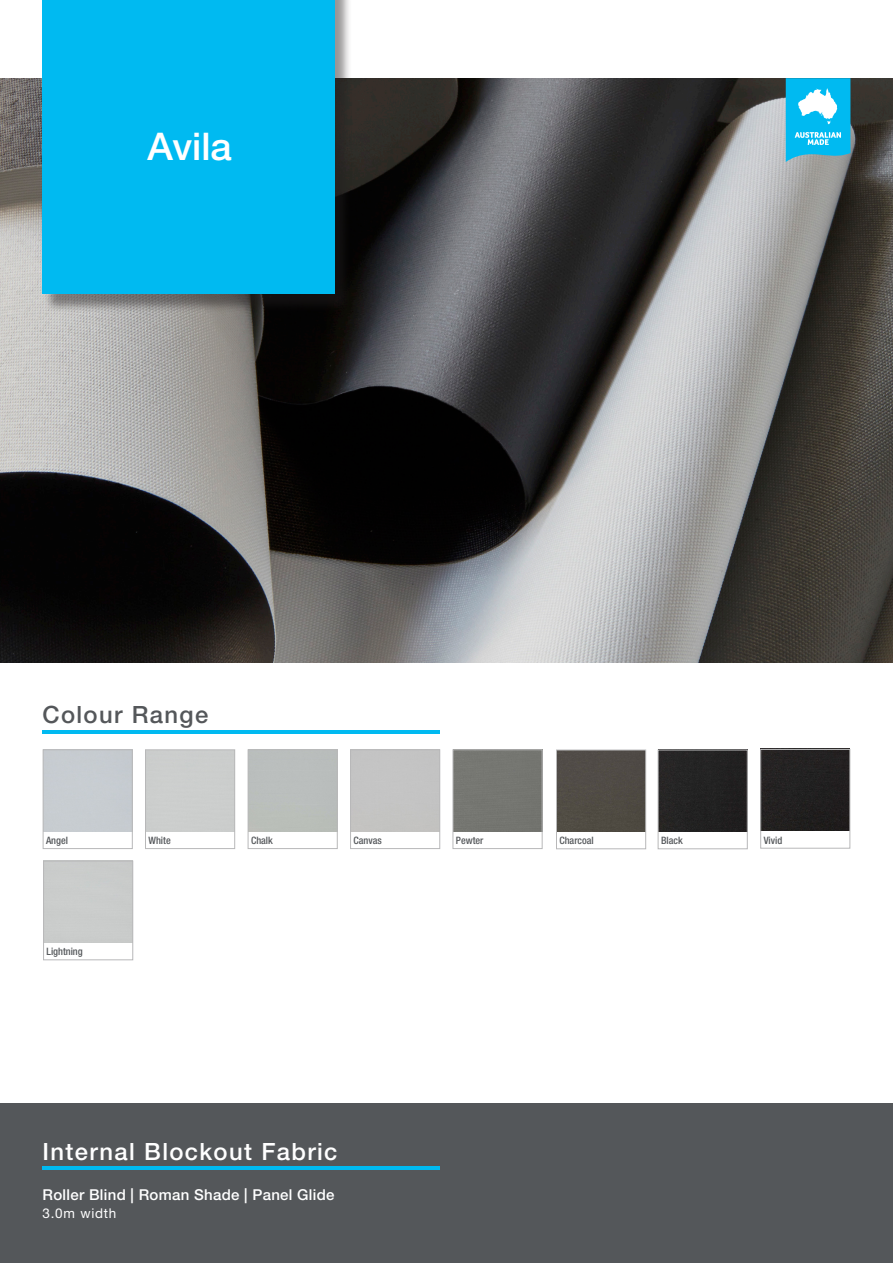
<style>
.page{position:relative;width:893px;height:1263px;background:#fff}
.page>*{position:absolute;margin:0;border:0;box-sizing:border-box;transform-origin:0 0}
.t1{font:500 38.25px "Helvetica Neue LT Std";color:#fff}
.t2{font:500 23.85px "Helvetica Neue LT Std";letter-spacing:.055em;color:#fff}
.t3{font:500 23.85px "Helvetica Neue LT Std";letter-spacing:.055em;color:#54575a}
.t4{font:500 15px "Helvetica Neue LT Std";letter-spacing:.02em;color:#fff}
.t5{font:13.5px "Helvetica Neue LT Std";letter-spacing:.055em;color:#fff}
.t6{font:500 condensed 10.2px "Helvetica Neue LT Std";color:#54575a}
</style>
<div class="page">
<div style="left:0;top:1104px;width:893px;height:159px;background:#54575a"></div>
<img style="left:0;top:78px;width:893px;height:585px">
<hr style="left:43px;top:730px;width:397px;height:4px;background:#00baf1">
<div style="left:658px;top:749px;width:90px;height:83px;background:#232222"></div>
<div style="left:658px;top:750px;width:90px;height:99px;border:1px solid #b8b8b9"></div>
<div style="left:558px;top:752px;width:86px;height:80px;background:#504b45"></div>
<div style="left:556px;top:750px;width:90px;height:99px;border:1px solid #b8b8b9"></div>
<div style="left:43px;top:861px;width:90px;height:99px;border:1px solid #b8b8b9"></div>
<div style="left:762px;top:751px;width:86px;height:80px;background:#222020"></div>
<div style="left:760px;top:749px;width:90px;height:99px;border:1px solid #b8b8b9"></div>
<div style="left:43px;top:749px;width:90px;height:100px;border:1px solid #b8b8b9"></div>
<div style="left:350px;top:749px;width:90px;height:100px;border:1px solid #b8b8b9"></div>
<div style="left:248px;top:749px;width:90px;height:100px;border:1px solid #b8b8b9"></div>
<div style="left:145px;top:749px;width:90px;height:100px;border:1px solid #b8b8b9"></div>
<div style="left:453px;top:749px;width:89px;height:100px;border:1px solid #b8b8b9"></div>
<svg style="left:786px;top:78px;width:64px;height:84px;background:#39c3ec"></svg>
<div style="left:43px;top:0;width:309px;height:314px;background:#231f20;opacity:.47"></div>
<div style="left:43px;top:0;width:292px;height:293px;background:#00baf1"></div>
<hr style="left:43px;top:1166px;width:397px;height:4px;background:#00baf1">
<p class="t1" style="left:148px;top:123px;width:86px">Avila</p>
<p class="t3" style="left:43px;top:701px;width:167px">Colour Range</p>
<p class="t6" style="left:46px;top:834px;width:23px">Angel</p>
<p class="t6" style="left:148px;top:834px;width:24px">White</p>
<p class="t6" style="left:251px;top:834px;width:23px">Chalk</p>
<p class="t6" style="left:354px;top:834px;width:30px">Canvas</p>
<p class="t6" style="left:456px;top:834px;width:29px">Pewter</p>
<p class="t6" style="left:764px;top:834px;width:20px">Vivid</p>
<p class="t6" style="left:559px;top:835px;width:36px">Charcoal</p>
<p class="t6" style="left:661px;top:835px;width:23px">Black</p>
<p class="t6" style="left:47px;top:946px;width:38px">Lightning</p>
<p class="t2" style="left:43px;top:1137px;width:296px">Internal Blockout Fabric</p>
<p class="t4" style="left:43px;top:1186px;width:294px">Roller Blind | Roman Shade | Panel Glide</p>
<p class="t5" style="left:43px;top:1205px;width:75px">3.0m width</p>
</div>
